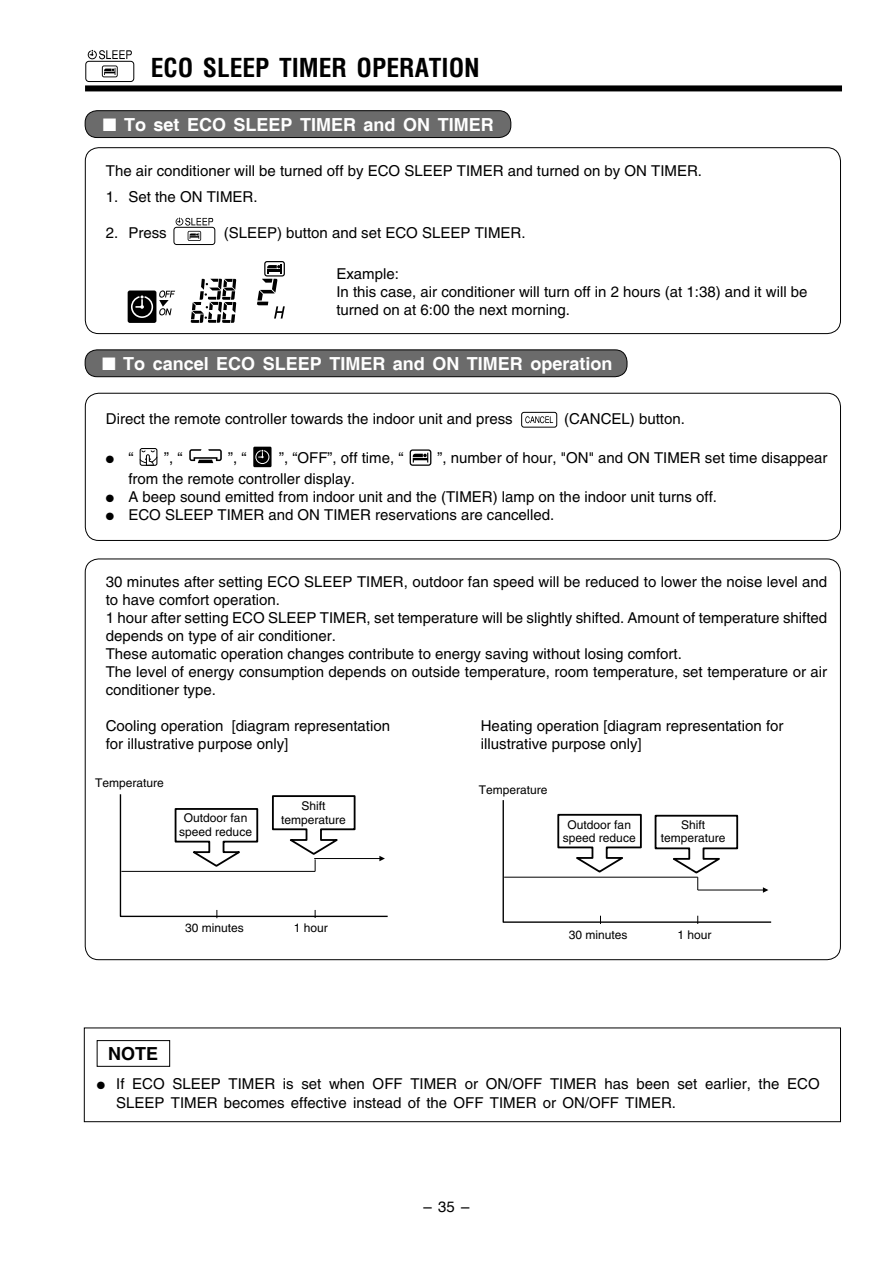
<style>
.page{position:relative;width:893px;height:1263px;background:#fff}
.page>*{position:absolute;margin:0;border:0;box-sizing:border-box;transform-origin:0 0}
.t1{font:700 condensed 25.5px "Helvetica";color:#000}
.t2{font:700 18px "Helvetica";color:#fff}
.t3{font:700 18px "Helvetica";color:#000}
.t4{font:15px/18px "Helvetica";color:#000}
.t5{font:15px "Helvetica";color:#000}
.t6{font:12px/13.5px "Helvetica";color:#000;text-align:center}
</style>
<div class="page">
<svg style="left:119px;top:794px;width:269px;height:124px"></svg>
<svg style="left:502px;top:800px;width:270px;height:124px"></svg>
<div style="left:85px;top:85px;width:757px;height:6px;background:#000"></div>
<div style="left:85px;top:111px;width:426px;height:27px;background:#6b6b6b;border-radius:12px"></div>
<div style="left:85px;top:110px;width:426px;height:28px;border:1px solid #000;border-radius:12px"></div>
<div style="left:85px;top:350px;width:542px;height:27px;background:#6b6b6b;border-radius:12px"></div>
<div style="left:85px;top:349px;width:542px;height:28px;border:1px solid #000;border-radius:12px"></div>
<div style="left:85px;top:147px;width:756px;height:187px;border:1px solid #000;border-radius:14px"></div>
<div style="left:85px;top:393px;width:756px;height:148px;border:1px solid #000;border-radius:14px"></div>
<div style="left:174px;top:227px;width:41px;height:18px;border:1px solid #000;border-radius:3px"></div>
<svg style="left:176px;top:218px;width:37px;height:23px"></svg>
<div style="left:521px;top:412px;width:36px;height:16px;border:1px solid #000;border-radius:2px"></div>
<svg style="left:525px;top:416px;width:28px;height:7px"></svg>
<svg style="left:140px;top:448px;width:17px;height:18px"></svg>
<svg style="left:189px;top:449px;width:33px;height:14px"></svg>
<svg style="left:253px;top:447px;width:18px;height:20px"></svg>
<svg style="left:410px;top:449px;width:21px;height:17px"></svg>
<svg style="left:83px;top:1027px;width:758px;height:95px"></svg>
<svg style="left:191px;top:279px;width:45px;height:44px"></svg>
<svg style="left:128px;top:290px;width:47px;height:33px"></svg>
<svg style="left:257px;top:261px;width:28px;height:58px"></svg>
<div style="left:85px;top:61px;width:49px;height:21px;border:1px solid #000;border-radius:3px"></div>
<svg style="left:102px;top:65px;width:16px;height:12px"></svg>
<svg style="left:88px;top:50px;width:44px;height:9px"></svg>
<p class="t1" style="left:151px;top:52px;width:331px">ECO SLEEP TIMER OPERATION</p>
<p class="t2" style="left:103px;top:114px;width:392px">■ To set ECO SLEEP TIMER and ON TIMER</p>
<p class="t4" style="left:106px;top:163px;width:598px">The air conditioner will be turned off by ECO SLEEP TIMER and turned on by ON TIMER.</p>
<p class="t4" style="left:106px;top:189px;width:153px">1. Set the ON TIMER.</p>
<p class="t4" style="left:106px;top:225px;width:62px">2. Press</p>
<p class="t4" style="left:224px;top:225px;width:303px">(SLEEP) button and set ECO SLEEP TIMER.</p>
<p class="t4" style="left:336px;top:266px;width:473px">Example:<br>In this case, air conditioner will turn off in 2 hours (at 1:38) and it will be turned on at 6:00 the next morning.</p>
<p class="t2" style="left:102px;top:354px;width:512px">■ To cancel ECO SLEEP TIMER and ON TIMER operation</p>
<p class="t4" style="left:106px;top:411px;width:408px">Direct the remote controller towards the indoor unit and press</p>
<p class="t4" style="left:564px;top:411px;width:122px">(CANCEL) button.</p>
<p class="t4" style="left:106px;top:450px;width:29px">● “</p>
<p class="t4" style="left:164px;top:450px;width:20px">”, “</p>
<p class="t4" style="left:228px;top:450px;width:20px">”, “</p>
<p class="t4" style="left:279px;top:450px;width:126px">”, “OFF”, off time, “</p>
<p class="t4" style="left:437px;top:450px;width:391px">”, number of hour, "ON" and ON TIMER set time disappear</p>
<p class="t4" style="left:128px;top:471px;width:228px">from the remote controller display.</p>
<p class="t4" style="left:106px;top:489px;width:613px">● A beep sound emitted from indoor unit and the (TIMER) lamp on the indoor unit turns off.</p>
<p class="t4" style="left:106px;top:507px;width:450px">● ECO SLEEP TIMER and ON TIMER reservations are cancelled.</p>
<p class="t4" style="left:106px;top:574px;width:723px">30 minutes after setting ECO SLEEP TIMER, outdoor fan speed will be reduced to lower the noise level and to have comfort operation.<br>1 hour after setting ECO SLEEP TIMER, set temperature will be slightly shifted. Amount of temperature shifted depends on type of air conditioner.<br>These automatic operation changes contribute to energy saving without losing comfort.<br>The level of energy consumption depends on outside temperature, room temperature, set temperature or air conditioner type.</p>
<p class="t4" style="left:106px;top:718px;width:286px">Cooling operation [diagram representation for illustrative purpose only]</p>
<p class="t4" style="left:481px;top:718px;width:304px">Heating operation [diagram representation for illustrative purpose only]</p>
<p class="t6" style="left:95px;top:777px;width:70px">Temperature</p>
<p class="t6" style="left:179px;top:812px;width:74px">Outdoor fan speed reduce</p>
<p class="t6" style="left:281px;top:800px;width:66px">Shift temperature</p>
<p class="t6" style="left:185px;top:922px;width:60px">30 minutes</p>
<p class="t6" style="left:294px;top:922px;width:36px">1 hour</p>
<p class="t6" style="left:479px;top:784px;width:70px">Temperature</p>
<p class="t6" style="left:563px;top:819px;width:74px">Outdoor fan speed reduce</p>
<p class="t6" style="left:661px;top:819px;width:66px">Shift temperature</p>
<p class="t6" style="left:569px;top:929px;width:60px">30 minutes</p>
<p class="t6" style="left:677px;top:929px;width:36px">1 hour</p>
<p class="t3" style="left:108px;top:1043px;width:52px">NOTE</p>
<p class="t4" style="left:116px;top:1075px;width:705px;line-height:19.5px;text-indent:-20px">● If ECO SLEEP TIMER is set when OFF TIMER or ON/OFF TIMER has been set earlier, the ECO<br>SLEEP TIMER becomes effective instead of the OFF TIMER or ON/OFF TIMER.</p>
<p class="t5" style="left:424px;top:1200px;width:47px">– 35 –</p>
</div>
